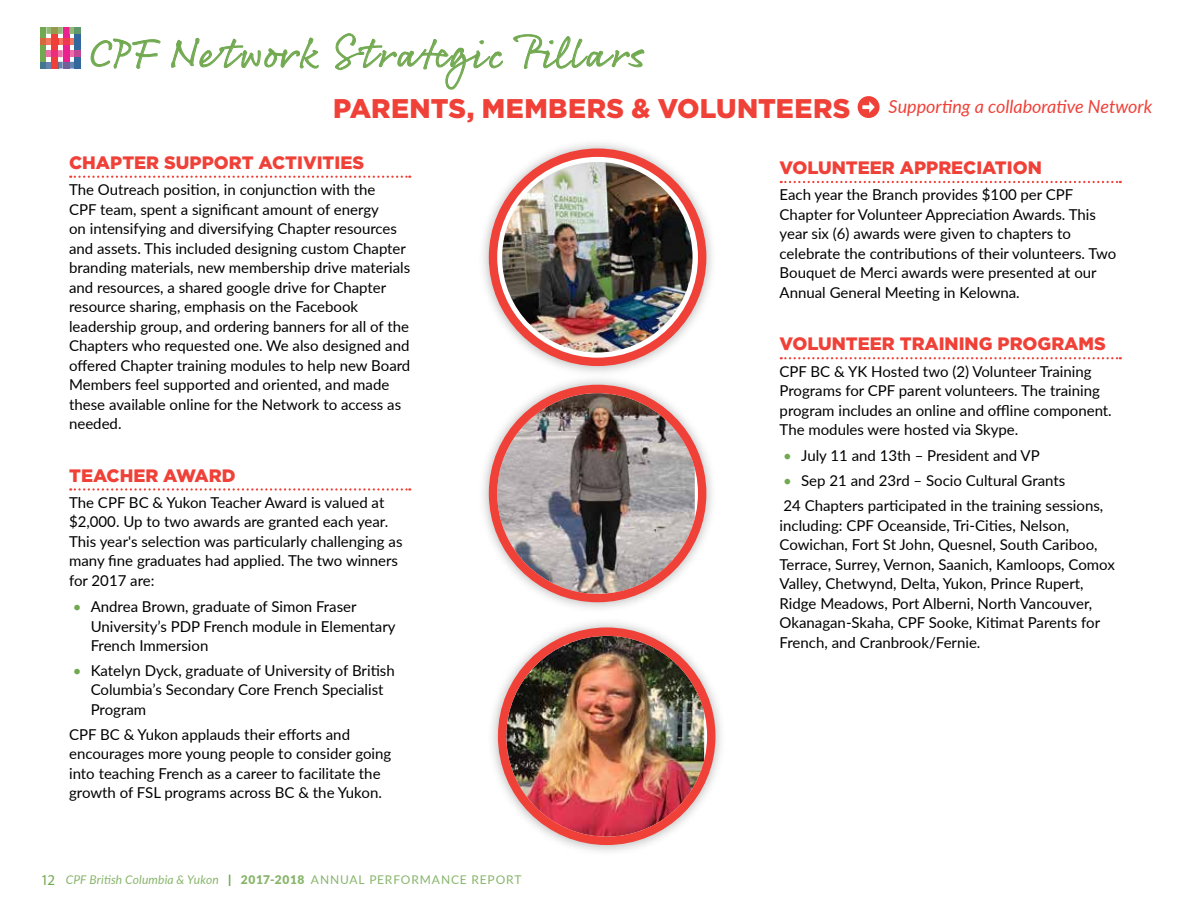
<style>
.page{position:relative;width:1188px;height:918px;background:#fff}
.page>*{position:absolute;margin:0;border:0;box-sizing:border-box;transform-origin:0 0}
.t1{font:42px "Rollerscript Smooth";letter-spacing:.065em;color:#71a950}
.t2{font:900 27px "Gotham";letter-spacing:.01em;color:#ef4138}
.t3{font:900 18px "Gotham";color:#ef4138}
.t4{font:italic 18px "Lato";letter-spacing:-.005em;color:#ef4138}
.t5{font:15px/19.5px "Lato";color:#000}
.t6{font:italic 12px "Lato";letter-spacing:.015em;color:#87b56a}
.s1{color:#71a950}
.s2{font-family:"Myriad Pro";font-style:normal;font-size:15px;color:#71a950}
.s3{font-weight:900;font-style:normal;color:#71a950}
.s4{font-weight:900;font-style:normal}
.s5{font-style:normal}
</style>
<div class="page">
<div style="left:74px;top:27px;width:7px;height:42px;background:#32689c"></div>
<div style="left:74px;top:27px;width:7px;height:7px;background:#60976b"></div>
<div style="left:74px;top:50px;width:7px;height:7px;background:#c24693"></div>
<svg style="left:40px;top:27px;width:34px;height:42px"></svg>
<div style="left:51px;top:50px;width:7px;height:7px;background:#ec2d7b"></div>
<svg style="left:90px;top:33px;width:414px;height:57px"></svg>
<svg style="left:513px;top:34px;width:132px;height:35px"></svg>
<div style="left:858px;top:96px;width:22px;height:22px;background:#ef4138;border-radius:50%"></div>
<svg style="left:862px;top:101px;width:13px;height:12px"></svg>
<div style="left:478px;top:138px;width:240px;height:239px;background:#000;opacity:.3"></div>
<svg style="left:493px;top:153px;width:209px;height:209px"></svg>
<div style="left:489px;top:149px;width:217px;height:217px;border:8px solid #ef4138;border-radius:50%"></div>
<div style="left:478px;top:374px;width:240px;height:240px;background:#000;opacity:.3"></div>
<img style="left:497px;top:393px;width:198px;height:201px">
<div style="left:489px;top:385px;width:217px;height:217px;border:8px solid #ef4138;border-radius:50%"></div>
<img style="left:502px;top:162px;width:191px;height:190px;border-radius:95px">
<svg style="left:70px;top:176px;width:340px;height:2px"></svg>
<svg style="left:70px;top:488px;width:340px;height:3px"></svg>
<svg style="left:781px;top:181px;width:340px;height:2px"></svg>
<svg style="left:781px;top:357px;width:340px;height:2px"></svg>
<div style="left:487px;top:617px;width:240px;height:239px;background:#000;opacity:.3"></div>
<img style="left:506px;top:636px;width:198px;height:201px">
<div style="left:498px;top:627px;width:217px;height:218px;border:8px solid #ef4138;border-radius:50%"></div>
<h1 class="t1" style="left:93px;top:20px;width:359px">Chapter Highlights</h1>
<h2 class="t2" style="left:333px;top:90px;width:519px">PARENTS, MEMBERS &amp; VOLUNTEERS</h2>
<p class="t4" style="left:889px;top:94px;width:265px">Supporting a collaborative Network</p>
<p class="t3" style="left:69px;top:150px;width:297px">CHAPTER SUPPORT ACTIVITIES</p>
<p class="t5" style="left:69px;top:179px;width:343px">The Outreach position, in conjunction with the<br>CPF team, spent a significant amount of energy<br>on intensifying and diversifying Chapter resources and assets. This included designing custom Chapter branding materials, new membership drive materials and resources, a shared google drive for Chapter resource sharing, emphasis on the Facebook leadership group, and ordering banners for all of the Chapters who requested one. We also designed and offered Chapter training modules to help new Board Members feel supported and oriented, and made these available online for the Network to access as needed.</p>
<p class="t3" style="left:69px;top:463px;width:168px">TEACHER AWARD</p>
<p class="t5" style="left:69px;top:492px;width:335px">The CPF BC &amp; Yukon Teacher Award is valued at $2,000. Up to two awards are granted each year.<br>This year's selection was particularly challenging as many fine graduates had applied. The two winners for 2017 are:</p>
<p class="t5" style="left:91px;top:596px;width:306px;text-indent:-18px"><span class="s1">•</span> Andrea Brown, graduate of Simon Fraser<br>University’s PDP French module in Elementary<br>French Immersion</p>
<p class="t5" style="left:91px;top:660px;width:306px;text-indent:-18px"><span class="s1">•</span> Katelyn Dyck, graduate of University of British<br>Columbia’s Secondary Core French Specialist<br>Program</p>
<p class="t5" style="left:69px;top:724px;width:324px">CPF BC &amp; Yukon applauds their efforts and encourages more young people to consider going into teaching French as a career to facilitate the growth of FSL programs across BC &amp; the Yukon.</p>
<h1 class="t1" style="left:90px;top:27px;width:556px">CPF Ne twork S trategic Pillars</h1>
<p class="t3" style="left:780px;top:155px;width:264px">VOLUNTEER APPRECIATION</p>
<p class="t5" style="left:780px;top:185px;width:338px">Each year the Branch provides $100 per CPF Chapter for Volunteer Appreciation Awards. This year six (6) awards were given to chapters to celebrate the contributions of their volunteers. Two Bouquet de Merci awards were presented at our Annual General Meeting in Kelowna.</p>
<p class="t3" style="left:780px;top:332px;width:328px">VOLUNTEER TRAINING PROGRAMS</p>
<p class="t5" style="left:780px;top:361px;width:334px">CPF BC &amp; YK Hosted two (2) Volunteer Training Programs for CPF parent volunteers. The training program includes an online and offline component.<br>The modules were hosted via Skype.</p>
<p class="t5" style="left:783px;top:446px;width:258px"><span class="s1">•</span> July 11 and 13th – President and VP</p>
<p class="t5" style="left:783px;top:468px;width:322px;line-height:24.9px"><span class="s1">•</span> Sep 21 and 23rd – Socio Cultural Grants<br>24 Chapters participated in the training sessions,</p>
<p class="t5" style="left:780px;top:515px;width:337px">including: CPF Oceanside, Tri-Cities, Nelson, Cowichan, Fort St John, Quesnel, South Cariboo, Terrace, Surrey, Vernon, Saanich, Kamloops, Comox Valley, Chetwynd, Delta, Yukon, Prince Rupert, Ridge Meadows, Port Alberni, North Vancouver, Okanagan-Skaha, CPF Sooke, Kitimat Parents for French, and Cranbrook/Fernie.</p>
<p class="t6" style="left:41px;top:871px;width:482px"><span class="s2">12</span> CPF British Columbia &amp; Yukon <span class="s3">|</span> <span class="s4">2017-2018</span> <span class="s5">ANNUAL PERFORMANCE REPORT</span></p>
</div>
